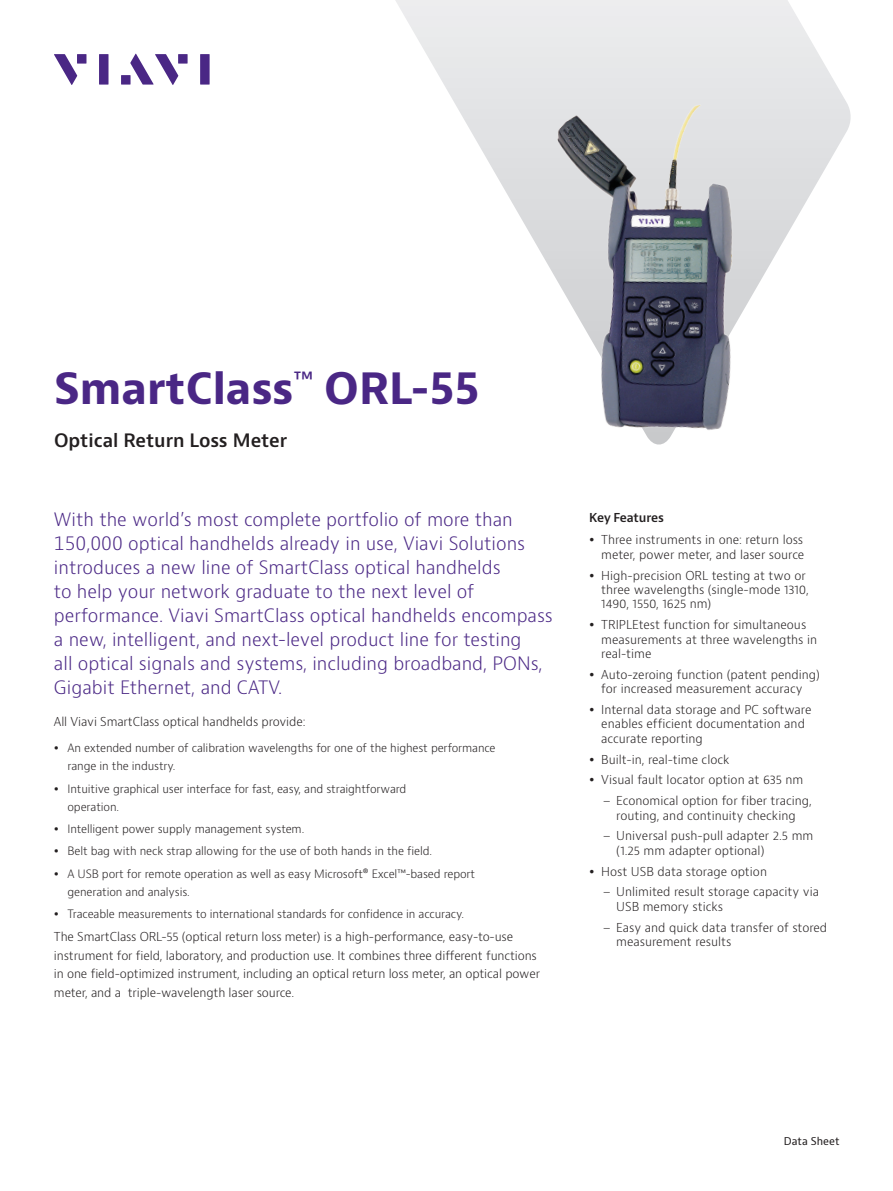
<style>
.page{position:relative;width:893px;height:1191px;background:#fff}
.page>*{position:absolute;margin:0;border:0;box-sizing:border-box;transform-origin:0 0}
.t1{font:700 42px "Bernino Sans";color:#4a2785}
.t2{font:300 18px/24px "Bernino Sans";color:#4a2785}
.t3{font:600 18px "Bernino Sans";color:#231f20}
.t4{font:300 12px/14.4px "Bernino Sans";color:#231f20}
.t5{font:600 12px "Bernino Sans";letter-spacing:-.015em;color:#231f20}
.t6{font:300 11.25px/22.2px "Bernino Sans";letter-spacing:-.01em;color:#231f20}
.t7{font:10.5px "Bernino Sans";color:#231f20}
</style>
<div class="page">
<svg style="left:54px;top:54px;width:23px;height:31px"></svg>
<div style="left:77px;top:54px;width:9px;height:10px;background:#4a2785"></div>
<div style="left:99px;top:54px;width:10px;height:31px;background:#4a2785"></div>
<div style="left:178px;top:54px;width:10px;height:10px;background:#4a2785"></div>
<div style="left:200px;top:54px;width:10px;height:31px;background:#4a2785"></div>
<svg style="left:130px;top:54px;width:48px;height:31px"></svg>
<div style="left:121px;top:75px;width:10px;height:10px;background:#4a2785"></div>
<svg style="left:395px;top:0;width:456px;height:244px"></svg>
<img style="left:536px;top:84px;width:250px;height:361px">
<h1 class="t1" style="left:54px;top:362px;width:427px">SmartClass<sup>™</sup> ORL-55</h1>
<h2 class="t3" style="left:54px;top:428px;width:235px">Optical Return Loss Meter</h2>
<p class="t2" style="left:54px;top:508px;width:500px">With the world’s most complete portfolio of more than 150,000 optical handhelds already in use, Viavi Solutions introduces a new line of SmartClass optical handhelds<br>to help your network graduate to the next level of performance. Viavi SmartClass optical handhelds encompass a new, intelligent, and next-level product line for testing<br>all optical signals and systems, including broadband, PONs, Gigabit Ethernet, and CATV.</p>
<p class="t4" style="left:54px;top:714px;width:253px">All Viavi SmartClass optical handhelds provide:</p>
<p class="t6" style="left:67px;top:739px;width:430px;line-height:18px">An extended number of calibration wavelengths for one of the highest performance range in the industry.</p>
<p class="t6" style="left:67px;top:780px;width:340px;line-height:18px">Intuitive graphical user interface for fast, easy, and straightforward operation.</p>
<p class="t6" style="left:67px;top:818px;width:409px">Intelligent power supply management system.<br>Belt bag with neck strap allowing for the use of both hands in the field.<br>A USB port for remote operation as well as easy Microsoft® Excel™-based report</p>
<p class="t6" style="left:67px;top:880px;width:398px">generation and analysis.<br>Traceable measurements to international standards for confidence in accuracy.</p>
<p class="t4" style="left:54px;top:927px;width:488px;line-height:18.8px">The SmartClass ORL-55 (optical return loss meter) is a high-performance, easy-to-use instrument for field, laboratory, and production use. It combines three different functions in one field-optimized instrument, including an optical return loss meter, an optical power meter, and a triple-wavelength laser source.</p>
<p class="t5" style="left:589px;top:509px;width:76px">Key Features</p>
<p class="t4" style="left:601px;top:533px;width:205px">Three instruments in one: return loss meter, power meter, and laser source</p>
<p class="t4" style="left:601px;top:568px;width:209px">High-precision ORL testing at two or three wavelengths (single-mode 1310,<br>1490, 1550, 1625 nm)</p>
<p class="t4" style="left:601px;top:618px;width:217px">TRIPLEtest function for simultaneous measurements at three wavelengths in real-time</p>
<p class="t4" style="left:601px;top:667px;width:220px">Auto-zeroing function (patent pending) for increased measurement accuracy</p>
<p class="t4" style="left:601px;top:702px;width:212px">Internal data storage and PC software enables efficient documentation and accurate reporting</p>
<p class="t4" style="left:601px;top:749px;width:204px;line-height:20.9px">Built-in, real-time clock<br>Visual fault locator option at 635 nm</p>
<p class="t4" style="left:603px;top:794px;width:211px;text-align:center">– Economical option for fiber tracing, routing, and continuity checking</p>
<p class="t4" style="left:616px;top:829px;width:198px;text-indent:-14px">– Universal push-pull adapter 2.5 mm (1.25 mm adapter optional)</p>
<p class="t4" style="left:601px;top:864px;width:167px">Host USB data storage option</p>
<p class="t4" style="left:616px;top:885px;width:204px;text-indent:-14px">– Unlimited result storage capacity via<br>USB memory sticks</p>
<p class="t4" style="left:616px;top:920px;width:212px;text-indent:-14px">– Easy and quick data transfer of stored measurement results</p>
<p class="t7" style="left:784px;top:1134px;width:57px">Data Sheet</p>
</div>
